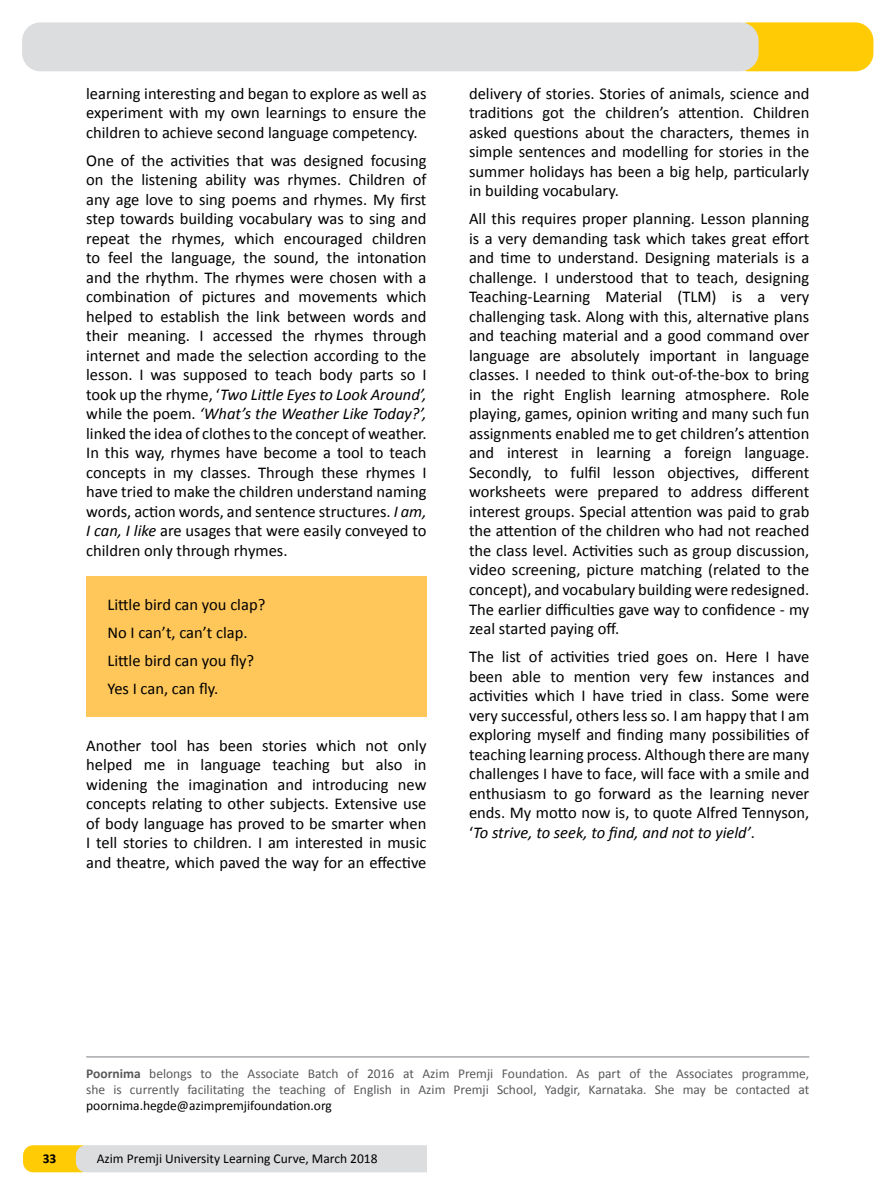
<style>
.page{position:relative;width:895px;height:1192px;background:#fff}
.page>*{position:absolute;margin:0;border:0;box-sizing:border-box;transform-origin:0 0}
.t1{font:16.5px/19.5px "Calibri";color:#000;text-align:justify}
.t2{font:13.5px/16.2px "Calibri";color:#58595b}
.t3{font:13.5px "Calibri";color:#000}
.t4{font:700 13.5px "Calibri";color:#000}
.s1{font-style:italic}
.s2{font-weight:700}
</style>
<div class="page">
<div style="left:86px;top:576px;width:340px;height:141px;background:#ffc75a"></div>
<hr style="left:86px;top:1056px;width:723px;height:1px;background:#a7a9ac">
<div style="left:23px;top:1145px;width:69px;height:27px;background:#ffcb05;border-radius:10px"></div>
<div style="left:76px;top:1145px;width:350px;height:27px;background:#dcddde"></div>
<div style="left:730px;top:22px;width:143px;height:49px;background:#ffcb05;border-radius:18px"></div>
<div style="left:22px;top:22px;width:736px;height:49px;background:#dcddde;border-radius:18px"></div>
<p class="t1" style="left:86px;top:83px;width:342px">learning interesting and began to explore as well as experiment with my own learnings to ensure the children to achieve second language competency.</p>
<p class="t1" style="left:86px;top:150px;width:342px">One of the activities that was designed focusing on the listening ability was rhymes. Children of any age love to sing poems and rhymes. My first step towards building vocabulary was to sing and repeat the rhymes, which encouraged children to feel the language, the sound, the intonation and the rhythm. The rhymes were chosen with a combination of pictures and movements which helped to establish the link between words and their meaning. I accessed the rhymes through internet and made the selection according to the lesson. I was supposed to teach body parts so I took up the rhyme, ‘<span class="s1">Two Little Eyes to Look Around’, </span>while the poem. <span class="s1">‘What’s the Weather Like Today?’, </span>linked the idea of clothes to the concept of weather.<br>In this way, rhymes have become a tool to teach concepts in my classes. Through these rhymes I have tried to make the children understand naming words, action words, and sentence structures. <span class="s1">I am, I can, I like</span> are usages that were easily conveyed to children only through rhymes.</p>
<p class="t1" style="left:107px;top:591px;width:159px;line-height:28px;text-align:left">Little bird can you clap?<br>No I can’t, can’t clap.<br>Little bird can you fly?<br>Yes I can, can fly.</p>
<p class="t1" style="left:86px;top:735px;width:342px">Another tool has been stories which not only helped me in language teaching but also in widening the imagination and introducing new concepts relating to other subjects. Extensive use of body language has proved to be smarter when I tell stories to children. I am interested in music and theatre, which paved the way for an effective</p>
<p class="t1" style="left:469px;top:83px;width:342px">delivery of stories. Stories of animals, science and traditions got the children’s attention. Children asked questions about the characters, themes in simple sentences and modelling for stories in the summer holidays has been a big help, particularly in building vocabulary.</p>
<p class="t1" style="left:469px;top:209px;width:342px">All this requires proper planning. Lesson planning is a very demanding task which takes great effort and time to understand. Designing materials is a challenge. I understood that to teach, designing Teaching-Learning Material (TLM) is a very challenging task. Along with this, alternative plans and teaching material and a good command over language are absolutely important in language classes. I needed to think out-of-the-box to bring in the right English learning atmosphere. Role playing, games, opinion writing and many such fun assignments enabled me to get children’s attention and interest in learning a foreign language.<br>Secondly, to fulfil lesson objectives, different worksheets were prepared to address different interest groups. Special attention was paid to grab the attention of the children who had not reached the class level. Activities such as group discussion, video screening, picture matching (related to the concept), and vocabulary building were redesigned.<br>The earlier difficulties gave way to confidence - my zeal started paying off.</p>
<p class="t1" style="left:469px;top:647px;width:342px">The list of activities tried goes on. Here I have been able to mention very few instances and activities which I have tried in class. Some were very successful, others less so. I am happy that I am exploring myself and finding many possibilities of teaching learning process. Although there are many challenges I have to face, will face with a smile and enthusiasm to go forward as the learning never ends. My motto now is, to quote Alfred Tennyson, ‘<span class="s1">To strive, to seek, to find, and not to yield’</span>.</p>
<p class="t2" style="left:86px;top:1065px;width:724px"><span class="s2">Poornima</span> belongs to the Associate Batch of 2016 at Azim Premji Foundation. As part of the Associates programme, she is currently facilitating the teaching of English in Azim Premji School, Yadgir, Karnataka. She may be contacted at</p>
<p class="t3" style="left:86px;top:1096px;width:247px">poornima.hegde@azimpremjifoundation.org</p>
<p class="t4" style="left:43px;top:1149px;width:15px">33</p>
<p class="t3" style="left:97px;top:1150px;width:282px">Azim Premji University Learning Curve, March 2018</p>
</div>
